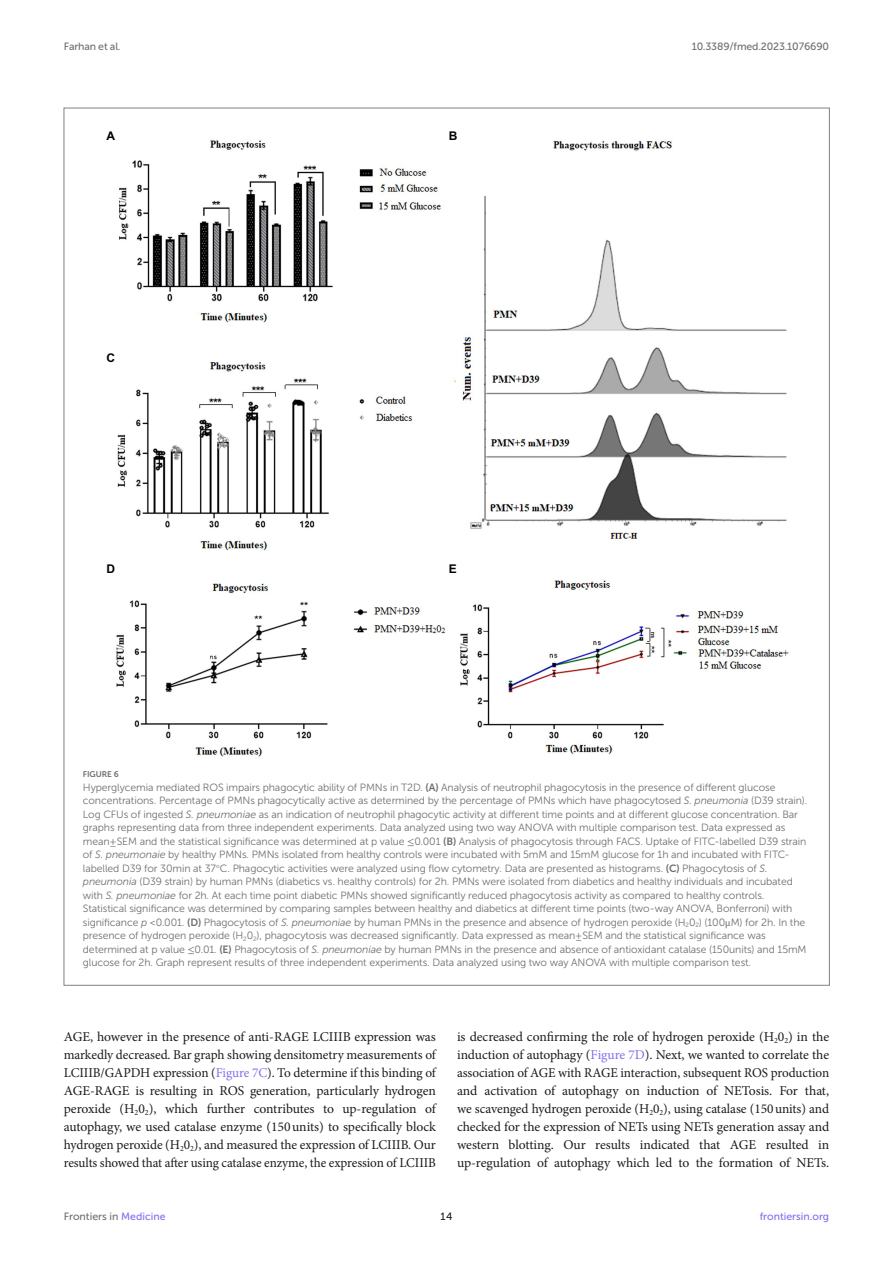
<style>
.page{position:relative;width:893px;height:1263px;background:#fff}
.page>*{position:absolute;margin:0;border:0;box-sizing:border-box;transform-origin:0 0}
.TEXT_FLUSH{font:13.5px/18px "Minion Pro";letter-spacing:-.005em;color:#1b1c1b;text-align:justify}
.t1{font:700 12px "Arial";color:#000}
.FIG_LEG{font:10.5px/13.5px "Museo Sans 300";letter-spacing:-.01em;color:#706f70}
.t2{font:10.5px "Museo Sans 500";letter-spacing:-.015em;color:#706f70}
.t3{font:10.5px "Museo Sans 500";color:#856df0}
.t4{font:10.5px "Museo Sans 500";color:#1b1c1b}
.FIG_HD{font:8.25px "Museo Sans 700";letter-spacing:-.01em;color:#706f70}
.s1{font-family:"Museo Sans 700"}
.s2{font-style:italic}
.s3{font-family:"STIX General"}
.s4{font-family:"STIX"}
.s5{color:#856df0}
</style>
<div class="page">
<img style="left:116px;top:139px;width:673px;height:618px">
<p class="t2" style="left:64px;top:41px;width:58px">Farhan et al.</p>
<p class="t2" style="left:692px;top:41px;width:139px">10.3389/fmed.2023.1076690</p>
<p class="t1" style="left:106px;top:128px;width:10px">A</p>
<p class="t1" style="left:106px;top:349px;width:10px">C</p>
<p class="t1" style="left:449px;top:128px;width:10px">B</p>
<p class="t1" style="left:106px;top:561px;width:10px">D</p>
<p class="t1" style="left:449px;top:561px;width:10px">E</p>
<p class="FIG_HD" style="left:83px;top:770px;width:37px">FIGURE 6</p>
<p class="FIG_LEG" style="left:83px;top:780px;width:726px">Hyperglycemia mediated ROS impairs phagocytic ability of PMNs in T2D. <span class="s1">(A)</span> Analysis of neutrophil phagocytosis in the presence of different glucose concentrations. Percentage of PMNs phagocytically active as determined by the percentage of PMNs which have phagocytosed <span class="s2">S. pneumonia</span> (D39 strain).<br>Log CFUs of ingested <span class="s2">S. pneumoniae</span> as an indication of neutrophil phagocytic activity at different time points and at different glucose concentration. Bar graphs representing data from three independent experiments. Data analyzed using two way ANOVA with multiple comparison test. Data expressed as mean ± SEM and the statistical significance was determined at p value <span class="s3">≤</span>0.001 <span class="s1">(B)</span> Analysis of phagocytosis through FACS. Uptake of FITC-labelled D39 strain of <span class="s2">S. pneumonaie</span> by healthy PMNs. PMNs isolated from healthy controls were incubated with 5 mM and 15 mM glucose for 1 h and incubated with FITC&shy;labelled D39 for 30 min at 37<span class="s4">°</span>C. Phagocytic activities were analyzed using flow cytometry. Data are presented as histograms. <span class="s1">(C)</span> Phagocytosis of <span class="s2">S. pneumonia</span> (D39 strain) by human PMNs (diabetics vs. healthy controls) for 2 h. PMNs were isolated from diabetics and healthy individuals and incubated with <span class="s2">S. pneumoniae</span> for 2 h. At each time point diabetic PMNs showed significantly reduced phagocytosis activity as compared to healthy controls.<br>Statistical significance was determined by comparing samples between healthy and diabetics at different time points (two-way ANOVA, Bonferroni) with significance <span class="s2">p</span> &lt; 0.001. <span class="s1">(D)</span> Phagocytosis of <span class="s2">S. pneumoniae</span> by human PMNs in the presence and absence of hydrogen peroxide (H<sub>2</sub>0<sub>2</sub>) (100 <span class="s3">μ</span>M) for 2 h. In the presence of hydrogen peroxide (H<sub>2</sub>0<sub>2</sub>), phagocytosis was decreased significantly. Data expressed as mean ± SEM and the statistical significance was determined at p value <span class="s3">≤</span>0.01. <span class="s1">(E)</span> Phagocytosis of <span class="s2">S. pneumoniae</span> by human PMNs in the presence and absence of antioxidant catalase (150 units) and 15 mM glucose for 2 h. Graph represent results of three independent experiments. Data analyzed using two way ANOVA with multiple comparison test.</p>
<p class="TEXT_FLUSH" style="left:64px;top:1028px;width:374px">AGE, however in the presence of anti-RAGE LCIIIB expression was markedly decreased. Bar graph showing densitometry measurements of LCIIIB/GAPDH expression (<span class="s5">Figure 7C</span>). To determine if this binding of AGE-RAGE is resulting in ROS generation, particularly hydrogen peroxide (H<sub>2</sub>0<sub>2</sub>), which further contributes to up-regulation of autophagy, we used catalase enzyme (150units) to specifically block hydrogen peroxide (H<sub>2</sub>0<sub>2</sub>), and measured the expression of LCIIIB. Our results showed that after using catalase enzyme, the expression of LCIIIB</p>
<p class="TEXT_FLUSH" style="left:457px;top:1028px;width:374px">is decreased confirming the role of hydrogen peroxide (H<sub>2</sub>0<sub>2</sub>) in the induction of autophagy (<span class="s5">Figure 7D</span>). Next, we wanted to correlate the association of AGE with RAGE interaction, subsequent ROS production and activation of autophagy on induction of NETosis. For that, we scavenged hydrogen peroxide (H<sub>2</sub>0<sub>2</sub>), using catalase (150units) and checked for the expression of NETs using NETs generation assay and western blotting. Our results indicated that AGE resulted in up-regulation of autophagy which led to the formation of NETs.</p>
<p class="t2" style="left:64px;top:1211px;width:103px">Frontiers in <span class="s5">Medicine</span></p>
<p class="t4" style="left:441px;top:1211px;width:13px">14</p>
<p class="t3" style="left:760px;top:1211px;width:71px">frontiersin.org</p>
</div>
